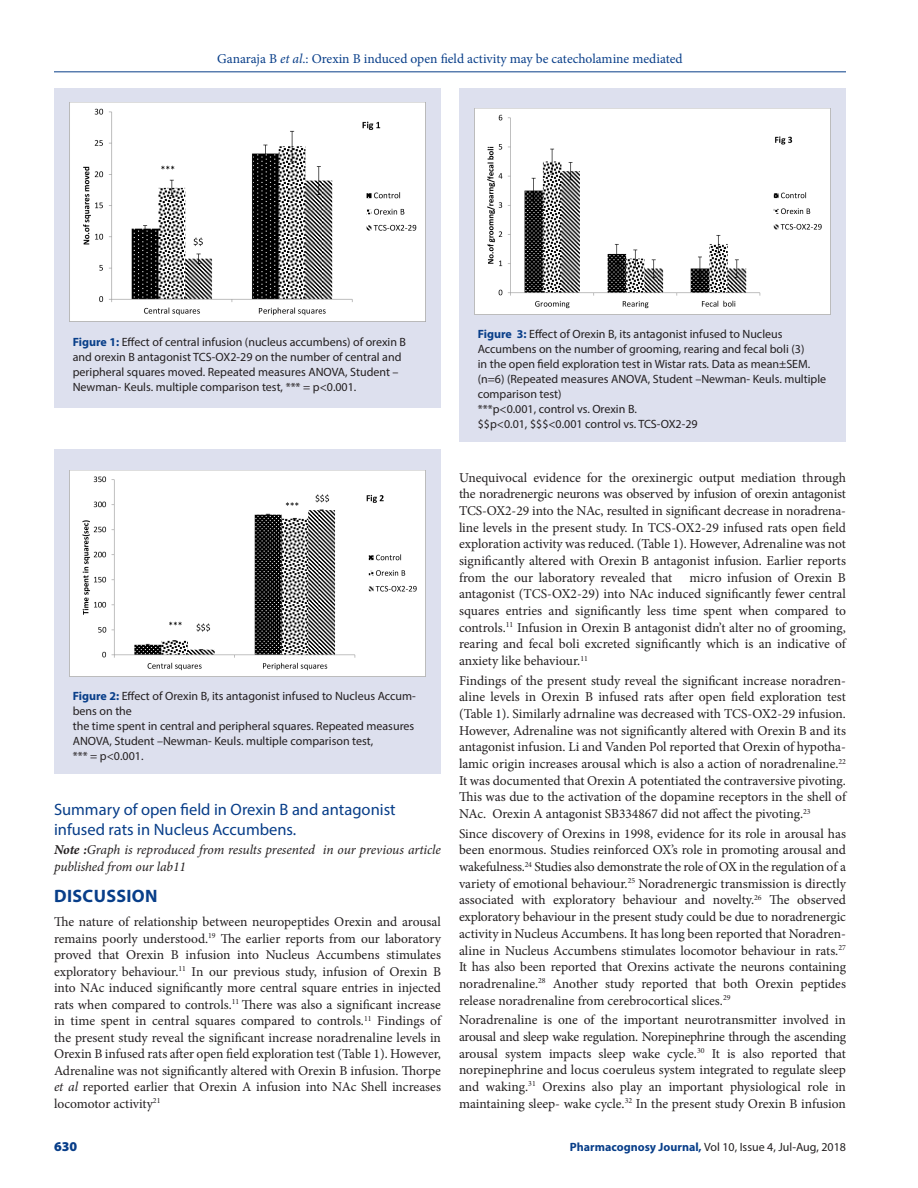
<style>
.page{position:relative;width:918px;height:1188px;background:#fff}
.page>*{position:absolute;margin:0;border:0;box-sizing:border-box;transform-origin:0 0}
._1_HD{font:700 18px "Myriad Pro";letter-spacing:.02em;color:#083e89}
._2_HD{font:16.5px/19.5px "Myriad Pro";color:#083e89}
.TXT{font:13.5px/16.6px "Minion Pro";color:#231f20;text-align:justify}
.TXT-2{font:italic 13.5px/16.5px "Minion Pro";letter-spacing:-.01em;color:#231f20}
.t1{font:13.5px "Minion Pro";color:#083e89}
.LRH{font:900 13.5px "Myriad Pro";color:#083e89}
.FIG_CAP{font:12px/15px "Myriad Pro";color:#231f20}
.FIG_LEG{font:12px/15px "Myriad Pro";color:#231f20}
.LRH-2{font:12px "Myriad Pro";color:#231f20}
.s1{font-style:italic}
.s2{font-weight:700;color:#083e89}
.s3{font-weight:700}
</style>
<div class="page">
<hr style="left:54px;top:72px;width:792px;height:1px;background:#083e89">
<div style="left:54px;top:88px;width:387px;height:320px;background:#dde0ee"></div>
<img style="left:70px;top:102px;width:355px;height:220px">
<div style="left:54px;top:450px;width:387px;height:324px;background:#dde0ee"></div>
<img style="left:70px;top:470px;width:355px;height:207px">
<div style="left:459px;top:88px;width:387px;height:354px;background:#dde0ee"></div>
<img style="left:475px;top:109px;width:355px;height:205px">
<p class="t1" style="left:217px;top:50px;width:467px">Ganaraja B <span class="s1">et al</span>.: Orexin B induced open field activity may be catecholamine mediated</p>
<p class="FIG_CAP" style="left:73px;top:334px;width:335px"><span class="s2">Figure 1:</span> Effect of central infusion (nucleus accumbens) of orexin B and orexin B antagonist TCS-OX2-29 on the number of central and peripheral squares moved. Repeated measures ANOVA, Student – Newman- Keuls. multiple comparison test, *** = p&lt;0.001.</p>
<p class="FIG_CAP" style="left:73px;top:688px;width:345px"><span class="s2">Figure 2:</span> Effect of Orexin B, its antagonist infused to Nucleus Accum&shy;bens on the</p>
<p class="FIG_LEG" style="left:73px;top:718px;width:343px">the time spent in central and peripheral squares. Repeated measures<br>ANOVA, Student –Newman- Keuls. multiple comparison test,<br>*** = p&lt;0.001.</p>
<p class="_2_HD" style="left:54px;top:800px;width:343px">Summary of open field in Orexin B and antagonist infused rats in Nucleus Accumbens.</p>
<p class="TXT-2" style="left:54px;top:842px;width:388px"><span class="s3">Note :</span>Graph is reproduced from results presented in our previous article published from our lab11</p>
<p class="_1_HD" style="left:54px;top:884px;width:105px">DISCUSSION</p>
<p class="TXT" style="left:54px;top:914px;width:389px">The nature of relationship between neuropeptides Orexin and arousal remains poorly understood.<sup>19</sup> The earlier reports from our laboratory proved that Orexin B infusion into Nucleus Accumbens stimulates exploratory behaviour.<sup>11</sup> In our previous study, infusion of Orexin B into NAc induced significantly more central square entries in injected rats when compared to controls.<sup>11</sup> There was also a significant increase in time spent in central squares compared to controls.<sup>11</sup> Findings of the present study reveal the significant increase noradrenaline levels in Orexin B infused rats after open field exploration test (Table 1). However, Adrenaline was not significantly altered with Orexin B infusion. Thorpe <span class="s1">et al</span> reported earlier that Orexin A infusion into NAc Shell increases locomotor activity<sup>21</sup></p>
<p class="FIG_CAP" style="left:478px;top:327px;width:350px"><span class="s2">Figure 3:</span> Effect of Orexin B, its antagonist infused to Nucleus Accumbens on the number of grooming, rearing and fecal boli (3)<br>in the open field exploration test in Wistar rats. Data as mean±SEM. (n=6) (Repeated measures ANOVA, Student –Newman- Keuls. multiple comparison test)</p>
<p class="FIG_LEG" style="left:478px;top:402px;width:161px">***p&lt;0.001, control vs. Orexin B.</p>
<p class="FIG_LEG" style="left:478px;top:417px;width:222px">$$p&lt;0.01, $$$&lt;0.001 control vs. TCS-OX2-29</p>
<p class="TXT" style="left:459px;top:469px;width:389px">Unequivocal evidence for the orexinergic output mediation through the noradrenergic neurons was observed by infusion of orexin antagonist TCS-OX2-29 into the NAc, resulted in significant decrease in noradrena&shy;line levels in the present study. In TCS-OX2-29 infused rats open field exploration activity was reduced. (Table 1). However, Adrenaline was not significantly altered with Orexin B antagonist infusion. Earlier reports from the our laboratory revealed that</p>
<p class="TXT" style="left:459px;top:569px;width:389px;text-indent:230px">micro infusion of Orexin B antagonist (TCS-OX2-29) into NAc induced significantly fewer central squares entries and significantly less time spent when compared to controls.<sup>11</sup> Infusion in Orexin B antagonist didn’t alter no of grooming, rearing and fecal boli excreted significantly which is an indicative of anxiety like behaviour.<sup>11</sup></p>
<p class="TXT" style="left:459px;top:672px;width:389px">Findings of the present study reveal the significant increase noradren&shy;aline levels in Orexin B infused rats after open field exploration test (Table 1). Similarly adrnaline was decreased with TCS-OX2-29 infusion.<br>However, Adrenaline was not significantly altered with Orexin B and its antagonist infusion. Li and Vanden Pol reported that Orexin of hypotha&shy;lamic origin increases arousal which is also a action of noradrenaline.<sup>22<br></sup>It was documented that Orexin A potentiated the contraversive pivoting.<br>This was due to the activation of the dopamine receptors in the shell of NAc. Orexin A antagonist SB334867 did not affect the pivoting.<sup>23</sup></p>
<p class="TXT" style="left:459px;top:825px;width:389px">Since discovery of Orexins in 1998, evidence for its role in arousal has been enormous. Studies reinforced OX’s role in promoting arousal and wakefulness.<sup>24</sup> Studies also demonstrate the role of OX in the regulation of a variety of emotional behaviour.<sup>25</sup> Noradrenergic transmission is directly associated with exploratory behaviour and novelty.<sup>26</sup> The observed exploratory behaviour in the present study could be due to noradrenergic activity in Nucleus Accumbens. It has long been reported that Noradren&shy;aline in Nucleus Accumbens stimulates locomotor behaviour in rats.<sup>27<br></sup>It has also been reported that Orexins activate the neurons containing noradrenaline.<sup>28</sup> Another study reported that both Orexin peptides release noradrenaline from cerebrocortical slices.<sup>29</sup></p>
<p class="TXT" style="left:459px;top:1012px;width:389px">Noradrenaline is one of the important neurotransmitter involved in arousal and sleep wake regulation. Norepinephrine through the ascending arousal system impacts sleep wake cycle.<sup>30</sup> It is also reported that norepinephrine and locus coeruleus system integrated to regulate sleep and waking.<sup>31</sup> Orexins also play an important physiological role in maintaining sleep- wake cycle.<sup>32</sup> In the present study Orexin B infusion</p>
<p class="LRH" style="left:54px;top:1137px;width:25px">630</p>
<p class="LRH-2" style="left:570px;top:1139px;width:278px"><span class="s2">Pharmacognosy Journal,</span> Vol 10, Issue 4, Jul-Aug, 2018</p>
</div>
